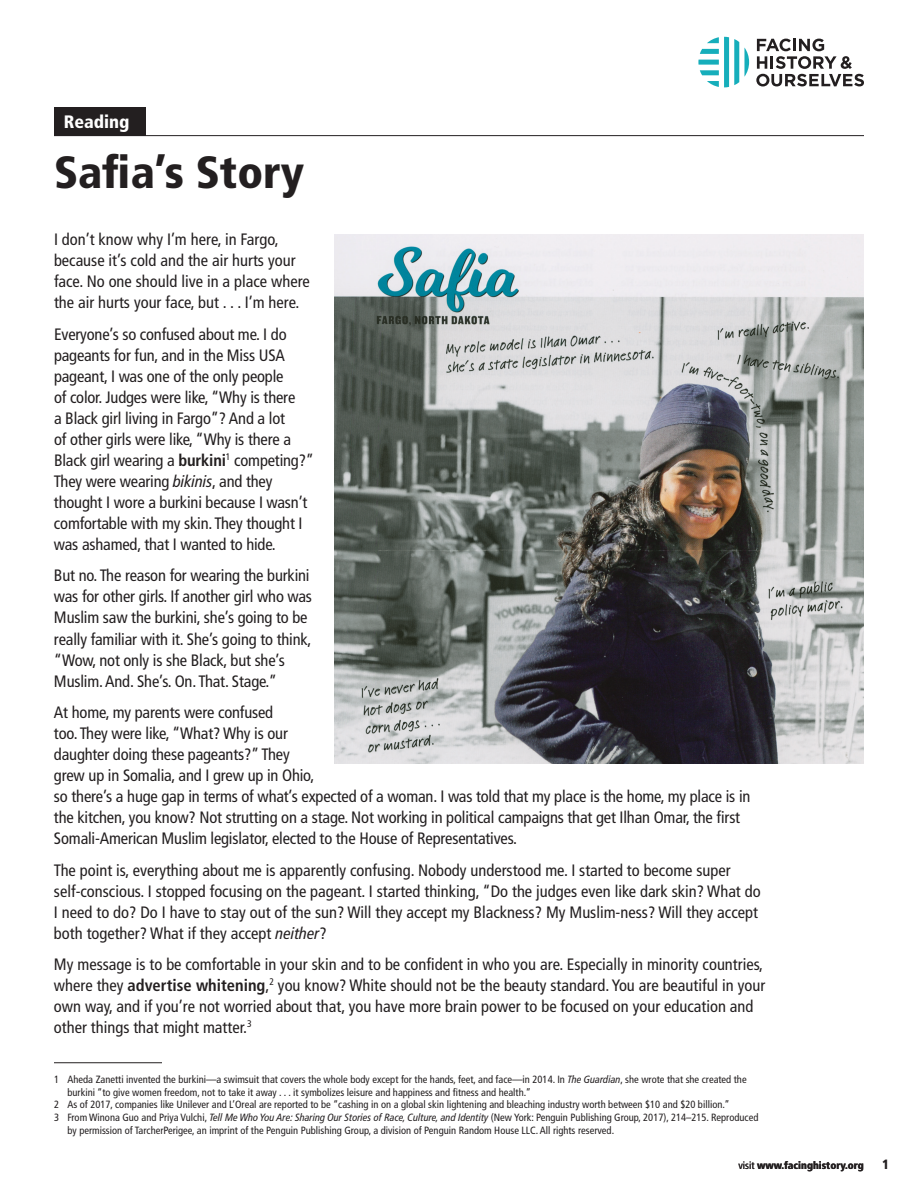
<style>
.page{position:relative;width:918px;height:1188px;background:#fff}
.page>*{position:absolute;margin:0;border:0;box-sizing:border-box;transform-origin:0 0}
.t1{font:900 condensed 45px "Frutiger";color:#231f20}
.t2{font:900 condensed 18px "Frutiger";color:#fff}
.t3{font:condensed 16.5px/21px "Frutiger";letter-spacing:-.01em;color:#231f20}
.t4{font:900 condensed 13.5px "Frutiger";color:#231f20}
.t5{font:condensed 10.5px "Frutiger";color:#231f20}
.t6{font:900 condensed 10.5px "Frutiger";color:#231f20}
.s1{font-weight:700}
.s2{font-family:"Frutiger LT Pro";font-style:italic}
.s3{font-weight:400}
</style>
<div class="page">
<hr style="left:54px;top:135px;width:810px;height:1px;background:#231f20">
<div style="left:54px;top:107px;width:92px;height:29px;background:#231f20"></div>
<hr style="left:54px;top:1062px;width:108px;height:1px;background:#231f20">
<img style="left:334px;top:234px;width:530px;height:529px">
<svg style="left:698px;top:37px;width:51px;height:50px"></svg>
<svg style="left:756px;top:39px;width:108px;height:47px"></svg>
<p class="t2" style="left:64px;top:111px;width:67px">Reading</p>
<h1 class="t1" style="left:54px;top:146px;width:252px">Safia’s Story</h1>
<p class="t3" style="left:54px;top:229px;width:257px">I don’t know why I’m here, in Fargo, because it’s cold and the air hurts your face. No one should live in a place where the air hurts your face, but . . . I’m here.</p>
<p class="t3" style="left:54px;top:324px;width:262px">Everyone’s so confused about me. I do pageants for fun, and in the Miss USA pageant, I was one of the only people<br>of color. Judges were like, “Why is there<br>a Black girl living in Fargo”? And a lot<br>of other girls were like, “Why is there a Black girl wearing a <span class="s1">burkini</span><sup>1</sup> competing?” They were wearing <span class="s2">bikinis</span>, and they thought I wore a burkini because I wasn’t comfortable with my skin. They thought I was ashamed, that I wanted to hide.</p>
<p class="t3" style="left:54px;top:565px;width:260px">But no. The reason for wearing the burkini was for other girls. If another girl who was Muslim saw the burkini, she’s going to be really familiar with it. She’s going to think, “Wow, not only is she Black, but she’s Muslim. And. She’s. On. That. Stage.”</p>
<p class="t3" style="left:54px;top:702px;width:698px">At home, my parents were confused<br>too. They were like, “What? Why is our<br>daughter doing these pageants?” They<br>grew up in Somalia, and I grew up in Ohio,<br>so there’s a huge gap in terms of what’s expected of a woman. I was told that my place is the home, my place is in the kitchen, you know? Not strutting on a stage. Not working in political campaigns that get Ilhan Omar, the first Somali-American Muslim legislator, elected to the House of Representatives.</p>
<p class="t3" style="left:54px;top:859px;width:708px">The point is, everything about me is apparently confusing. Nobody understood me. I started to become super self-conscious. I stopped focusing on the pageant. I started thinking, “Do the judges even like dark skin? What do I need to do? Do I have to stay out of the sun? Will they accept my Blackness? My Muslim-ness? Will they accept both together? What if they accept <span class="s2">neither</span>?</p>
<p class="t3" style="left:54px;top:954px;width:713px">My message is to be comfortable in your skin and to be confident in who you are. Especially in minority countries, where they <span class="s1">advertise whitening</span>,<sup>2</sup> you know? White should not be the beauty standard. You are beautiful in your own way, and if you’re not worried about that, you have more brain power to be focused on your education and other things that might matter.<sup>3</sup></p>
<p class="t5" style="left:54px;top:1073px;width:694px">1 Aheda Zanetti invented the burkini—a swimsuit that covers the whole body except for the hands, feet, and face—in 2014. In <span class="s2">The Guardian</span>, she wrote that she created the</p>
<p class="t5" style="left:68px;top:1086px;width:465px">burkini “to give women freedom, not to take it away . . . it symbolizes leisure and happiness and fitness and health.”</p>
<p class="t5" style="left:54px;top:1099px;width:677px">2 As of 2017, companies like Unilever and L’Oreal are reported to be “cashing in on a global skin lightening and bleaching industry worth between $10 and $20 billion.”</p>
<p class="t5" style="left:54px;top:1111px;width:706px">3 From Winona Guo and Priya Vulchi, <span class="s2">Tell Me Who You Are: Sharing Our Stories of Race, Culture, and Identity</span> (New York: Penguin Publishing Group, 2017), 214–215. Reproduced</p>
<p class="t5" style="left:68px;top:1124px;width:548px">by permission of TarcherPerigee, an imprint of the Penguin Publishing Group, a division of Penguin Random House LLC. All rights reserved.</p>
<p class="t6" style="left:738px;top:1159px;width:127px"><span class="s3">visit</span> www.facinghistory.org</p>
<p class="t4" style="left:882px;top:1156px;width:9px">1</p>
</div>
